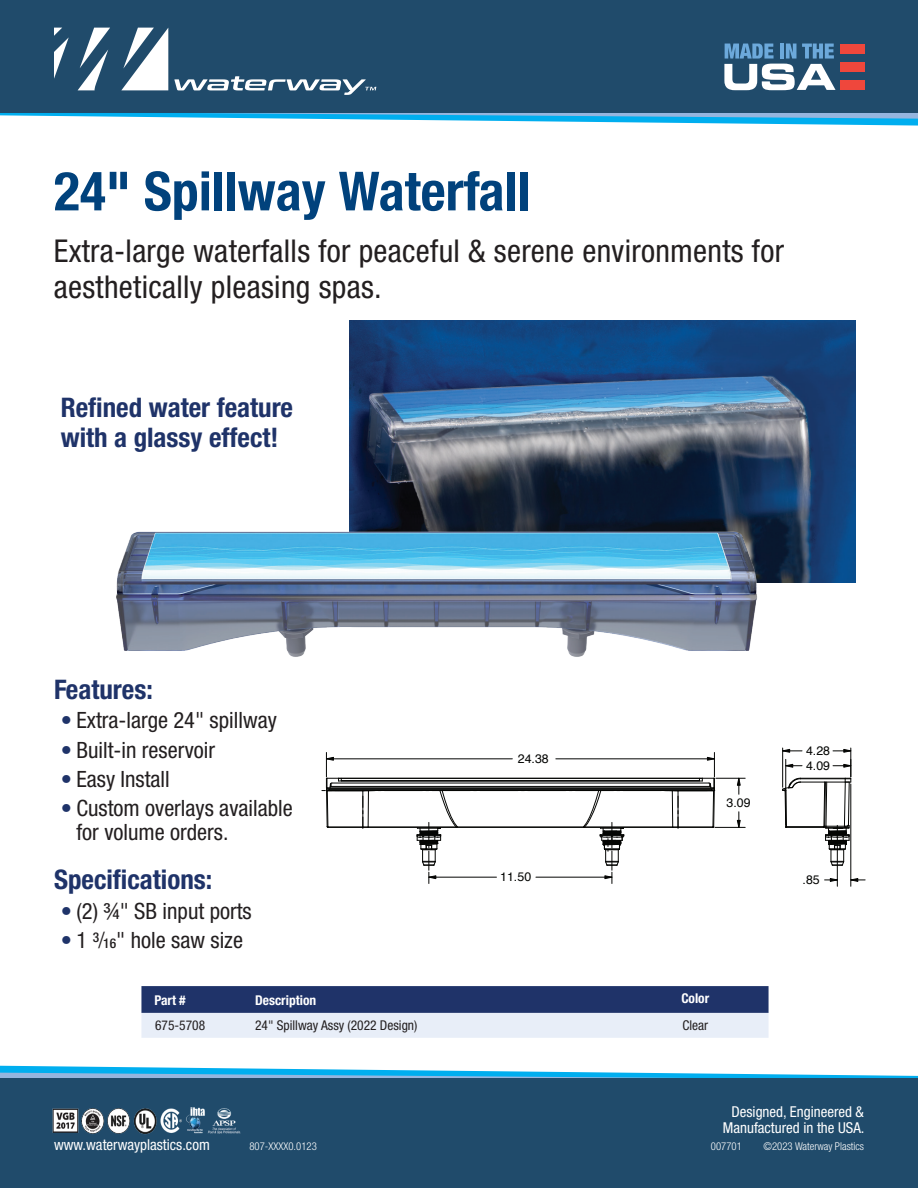
<style>
.page{position:relative;width:918px;height:1188px;background:#fff}
.page>*{position:absolute;margin:0;border:0;box-sizing:border-box;transform-origin:0 0}
.t1{font:700 condensed 54px "Helvetica Neue";color:#01427c}
.t2{font:condensed 31.5px/36px "Helvetica Neue";letter-spacing:.01em;color:#231f20}
.t3{font:700 condensed 27px/30px "Helvetica Neue";color:#1f3369}
.t4{font:condensed 22.5px/24px "Helvetica Neue";color:#231f20}
.t5{font:condensed 15px/16.5px "Helvetica Neue";color:#fff;text-align:center}
.t6{font:condensed 13.5px "Helvetica Neue";color:#231f20}
.t7{font:700 condensed 13.5px "Helvetica Neue";color:#fff}
.t8{font:12.45px "Helvetica";color:#040503}
.t9{font:300 condensed 10.8px "Helvetica Neue";color:#fff}
.s1{color:#1f3369}
.s2{font-weight:300}
.s3{font-weight:500;font-size:13.5px}
</style>
<div class="page">
<svg style="left:0;top:1066px;width:651px;height:7px"></svg>
<svg style="left:0;top:1073px;width:918px;height:5px;background:#51b7e9"></svg>
<div style="left:0;top:1078px;width:918px;height:110px;background:#204b6b"></div>
<svg style="left:331px;top:119px;width:587px;height:7px"></svg>
<svg style="left:0;top:113px;width:918px;height:6px;background:#53b9ea"></svg>
<div style="left:0;top:0;width:918px;height:113px;background:#204b6b"></div>
<img style="left:52px;top:1107px;width:189px;height:28px">
<svg style="left:78px;top:28px;width:32px;height:62px"></svg>
<svg style="left:121px;top:28px;width:47px;height:62px"></svg>
<svg style="left:54px;top:28px;width:15px;height:51px"></svg>
<svg style="left:174px;top:76px;width:202px;height:19px"></svg>
<svg style="left:724px;top:44px;width:112px;height:46px"></svg>
<div style="left:840px;top:44px;width:24px;height:10px;background:#ef473c"></div>
<div style="left:840px;top:62px;width:24px;height:10px;background:#ef473c"></div>
<div style="left:840px;top:80px;width:24px;height:10px;background:#ef473c"></div>
<img style="left:350px;top:321px;width:506px;height:262px">
<svg style="left:141px;top:986px;width:628px;height:52px;background:#808eae"></svg>
<img style="left:116px;top:513px;width:656px;height:144px">
<hr style="left:341px;top:780px;width:358px;height:1px;background:#040503">
<hr style="left:329px;top:789px;width:382px;height:1px;background:#040503">
<hr style="left:327px;top:788px;width:387px;height:1px;background:#040503">
<hr style="left:329px;top:790px;width:382px;height:1px;background:#040503">
<hr style="left:678px;top:791px;width:36px;height:1px;background:#040503">
<hr style="left:327px;top:791px;width:36px;height:1px;background:#040503">
<hr style="left:678px;top:827px;width:35px;height:1px;background:#040503">
<hr style="left:328px;top:827px;width:35px;height:1px;background:#040503">
<hr style="left:368px;top:827px;width:88px;height:1px;background:#040503">
<hr style="left:585px;top:827px;width:88px;height:1px;background:#040503">
<hr style="left:330px;top:786px;width:381px;height:1px;background:#040503">
<hr style="left:457px;top:827px;width:126px;height:1px;background:#040503">
<hr style="left:332px;top:783px;width:377px;height:1px;background:#040503">
<hr style="left:339px;top:781px;width:363px;height:1px;background:#040503">
<hr style="left:339px;top:778px;width:363px;height:1px;background:#040503">
<svg style="left:362px;top:791px;width:19px;height:37px"></svg>
<svg style="left:661px;top:791px;width:18px;height:37px"></svg>
<hr style="left:326px;top:759px;width:186px;height:1px;background:#040503">
<hr style="left:556px;top:759px;width:158px;height:1px;background:#040503">
<hr style="left:536px;top:877px;width:76px;height:1px;background:#040503">
<hr style="left:429px;top:877px;width:67px;height:1px;background:#040503">
<svg style="left:322px;top:752px;width:20px;height:76px"></svg>
<svg style="left:583px;top:791px;width:42px;height:93px"></svg>
<svg style="left:417px;top:791px;width:41px;height:93px"></svg>
<svg style="left:699px;top:752px;width:46px;height:76px"></svg>
<hr style="left:837px;top:825px;width:1px;height:61px;background:#040503">
<hr style="left:851px;top:784px;width:1px;height:102px;background:#040503">
<svg style="left:782px;top:748px;width:70px;height:118px"></svg>
<svg style="left:825px;top:878px;width:13px;height:4px"></svg>
<svg style="left:850px;top:878px;width:15px;height:4px"></svg>
<h1 class="t1" style="left:54px;top:158px;width:478px">24" Spillway Waterfall</h1>
<h2 class="t2" style="left:54px;top:232px;width:732px">Extra-large waterfalls for peaceful &amp; serene environments for aesthetically pleasing spas.</h2>
<p class="t3" style="left:61px;top:392px;width:234px">Refined water feature with a glassy effect!</p>
<p class="t3" style="left:54px;top:674px;width:100px">Features:</p>
<p class="t4" style="left:61px;top:708px;width:218px"><span class="s1">•</span> Extra-large 24" spillway</p>
<p class="t4" style="left:61px;top:738px;width:156px"><span class="s1">•</span> Built-in reservoir</p>
<p class="t4" style="left:61px;top:767px;width:111px"><span class="s1">•</span> Easy Install</p>
<p class="t4" style="left:76px;top:796px;width:218px;text-indent:-16px"><span class="s1">•</span> Custom overlays available for volume orders.</p>
<p class="t3" style="left:54px;top:864px;width:160px">Specifications:</p>
<p class="t4" style="left:61px;top:898px;width:193px"><span class="s1">•</span> (2) ¾" SB input ports</p>
<p class="t4" style="left:61px;top:928px;width:184px"><span class="s1">•</span> 1 <sup>3</sup><span class="s2">/</span><span class="s3">16</span>" hole saw size</p>
<p class="t8" style="left:518px;top:749px;width:33px">24.38</p>
<p class="t8" style="left:500px;top:867px;width:33px">11.50</p>
<p class="t8" style="left:726px;top:793px;width:26px">3.09</p>
<p class="t7" style="left:154px;top:992px;width:33px">Part #</p>
<p class="t7" style="left:255px;top:992px;width:63px">Description</p>
<p class="t7" style="left:681px;top:990px;width:29px">Color</p>
<p class="t6" style="left:155px;top:1017px;width:52px">675-5708</p>
<p class="t6" style="left:255px;top:1017px;width:164px">24" Spillway Assy (2022 Design)</p>
<p class="t6" style="left:682px;top:1017px;width:27px">Clear</p>
<p class="t8" style="left:806px;top:741px;width:26px">4.28</p>
<p class="t8" style="left:806px;top:756px;width:26px">4.09</p>
<p class="t8" style="left:802px;top:870px;width:19px">.85</p>
<p class="t5" style="left:723px;top:1103px;width:143px">Designed, Engineered &amp;<br>Manufactured in the USA.</p>
<p class="t5" style="left:54px;top:1137px;width:157px">www.waterwayplastics.com</p>
<p class="t9" style="left:764px;top:1140px;width:102px">©2023 Waterway Plastics</p>
<p class="t9" style="left:249px;top:1140px;width:69px">807-XXXX0.0123</p>
<p class="t9" style="left:711px;top:1140px;width:32px">007701</p>
</div>
